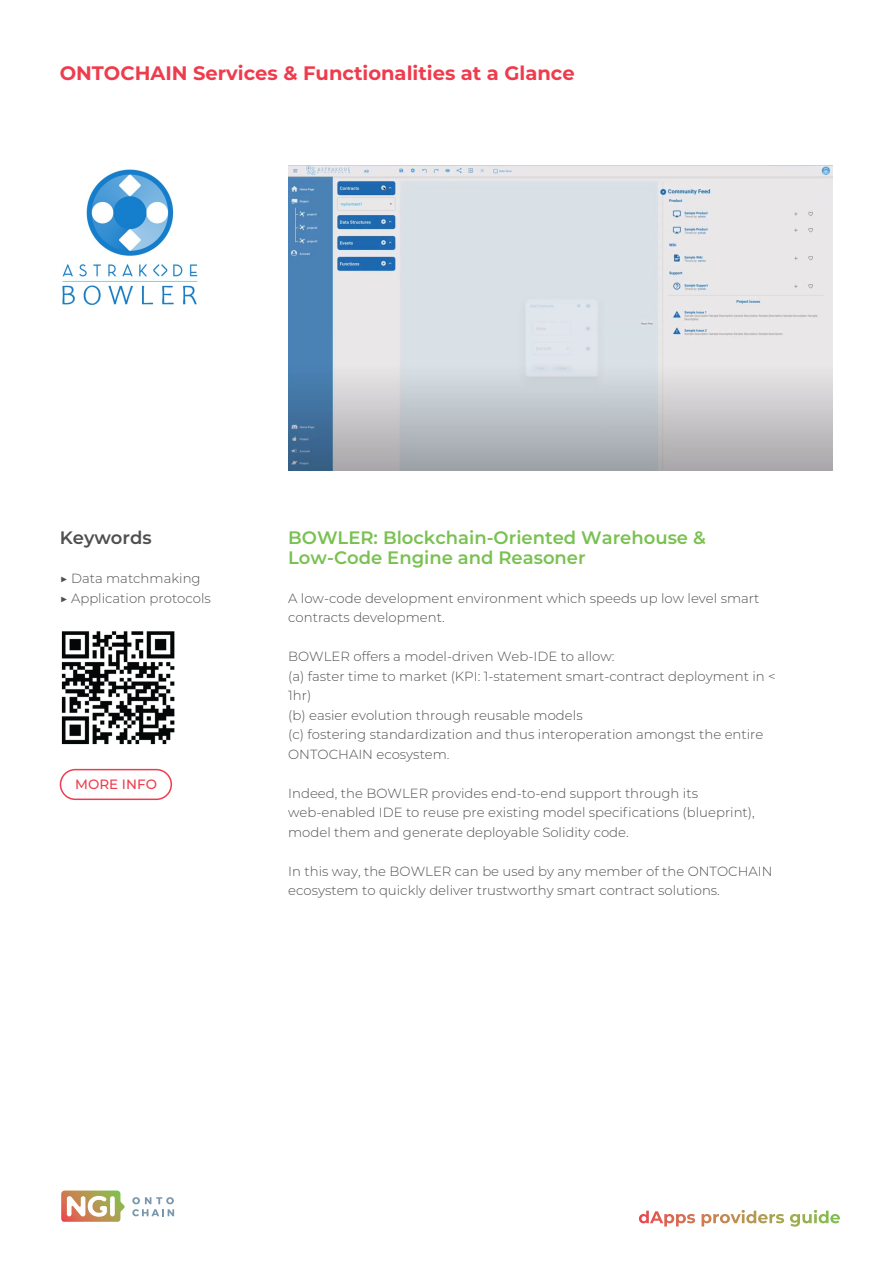
<style>
.page{position:relative;width:893px;height:1263px;background:#fff}
.page>*{position:absolute;margin:0;border:0;box-sizing:border-box;transform-origin:0 0}
.t1{font:700 19.5px "Montserrat";color:#ef3c4d}
.t2{font:600 18px/19.5px "Montserrat";color:#79c151}
.t3{font:600 18px "Montserrat";color:#4f4f51}
.t4{font:500 13.5px "Montserrat";color:#ef3c4d}
.t5{font:300 13.2px/19.5px "Montserrat";color:#4f4f51}
</style>
<div class="page">
<svg style="left:132px;top:1197px;width:42px;height:19px"></svg>
<svg style="left:61px;top:1190px;width:64px;height:32px"></svg>
<img style="left:62px;top:169px;width:136px;height:137px">
<img style="left:288px;top:166px;width:544px;height:305px">
<img style="left:61px;top:632px;width:113px;height:113px">
<div style="left:60px;top:769px;width:112px;height:31px;border:2px solid #ef3c4d;border-radius:15px"></div>
<svg style="left:639px;top:1210px;width:201px;height:17px"></svg>
<h1 class="t1" style="left:60px;top:59px;width:517px">ONTOCHAIN Services &amp; Functionalities at a Glance</h1>
<h2 class="t3" style="left:60px;top:525px;width:94px">Keywords</h2>
<p class="t5" style="left:60px;top:568px;width:153px">▶ Data matchmaking ▶ Application protocols</p>
<p class="t4" style="left:75px;top:774px;width:83px">MORE INFO</p>
<h2 class="t2" style="left:288px;top:527px;width:419px">BOWLER: Blockchain-Oriented Warehouse &amp;<br>Low-Code Engine and Reasoner</h2>
<p class="t5" style="left:288px;top:588px;width:473px">A low-code development environment which speeds up low level smart contracts development.</p>
<p class="t5" style="left:288px;top:646px;width:489px">BOWLER offers a model-driven Web-IDE to allow:<br>(a) faster time to market (KPI: 1-statement smart-contract deployment in &lt; 1hr)<br>(b) easier evolution through reusable models<br>(c) fostering standardization and thus interoperation amongst the entire ONTOCHAIN ecosystem.</p>
<p class="t5" style="left:288px;top:783px;width:468px">Indeed, the BOWLER provides end-to-end support through its web-enabled IDE to reuse pre existing model specifications (blueprint), model them and generate deployable Solidity code.</p>
<p class="t5" style="left:288px;top:861px;width:486px">In this way, the BOWLER can be used by any member of the ONTOCHAIN ecosystem to quickly deliver trustworthy smart contract solutions.</p>
</div>
